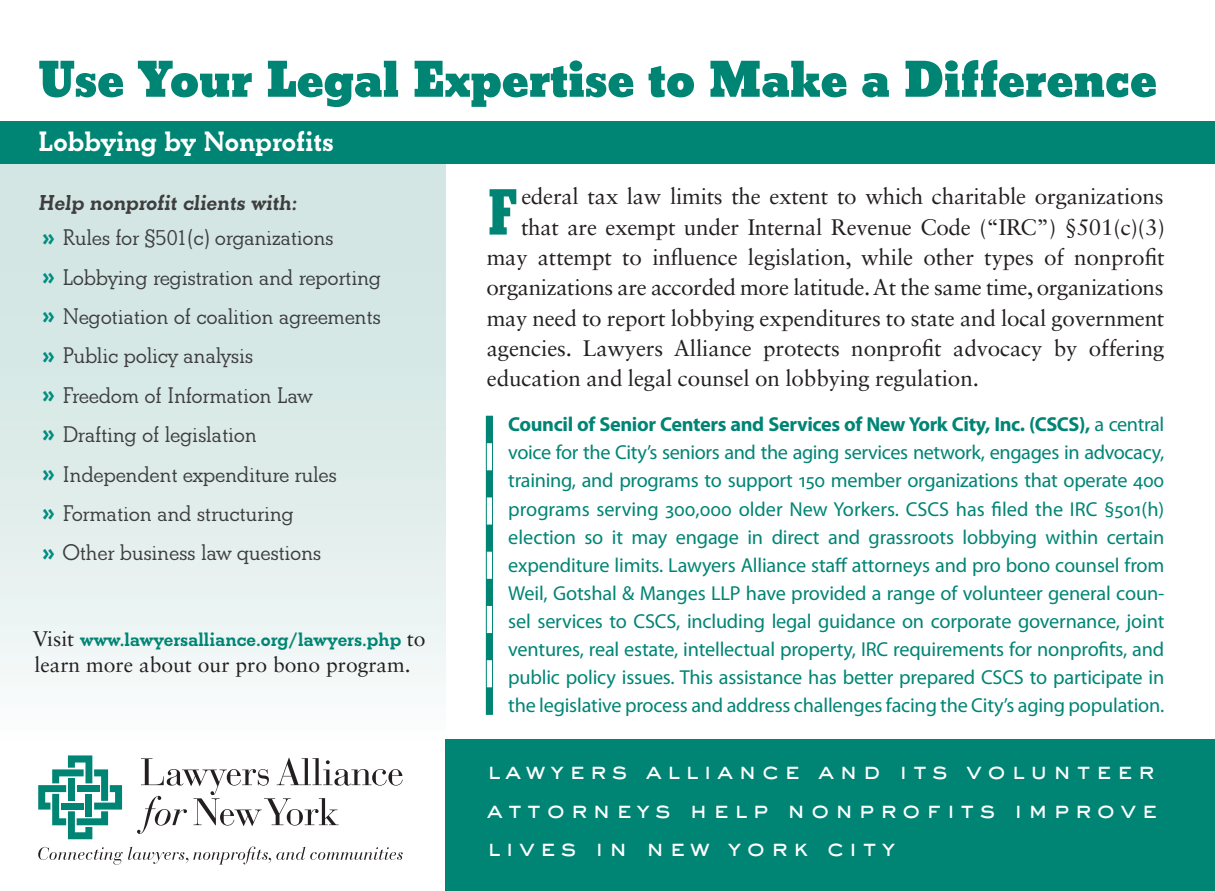
<style>
.page{position:relative;width:1215px;height:891px;background:#fff}
.page>*{position:absolute;margin:0;border:0;box-sizing:border-box;transform-origin:0 0}
.t1{font:700 condensed 67.95px "Beton EFOP";color:#008575}
.t2{font:800 54px "Beton EFOP";letter-spacing:.005em;color:#008575}
.t3{font:700 29.25px "Beton EFOP";color:#fff}
.t4{font:600 23.62px/39.4px "Beton EFOP";letter-spacing:-.015em;color:#3e3e3f}
.t5{font:500 23.62px/38.2px "Sackers Gothic Std";letter-spacing:.2em;color:#fff;text-align:justify}
.t6{font:22.5px "Sabon LT Std";letter-spacing:-.01em;color:#231f20}
.t7{font:700 22.5px "Beton EFOP";color:#3e3e3f}
.t8{font:21.15px "Sabon LT Std";color:#231f20}
.t9{font:20.25px/28.1px "Myriad Pro";letter-spacing:-.01em;color:#008575;text-align:justify}
.t10{font:700 20.25px "Beton EFOP";color:#008575}
.s1{font-family:"Stencil Std";font-weight:400;color:#008e80}
.s2{font-family:"Sabon LT Std";font-weight:400;font-size:21.15px;color:#231f20}
.s3{font-family:"Adobe Caslon Pro"}
.s4{font-weight:700}
</style>
<div class="page">
<div style="left:0;top:160px;width:446px;height:579px;background:linear-gradient(to bottom,#cbe2de,#f5f9f9)"></div>
<div style="left:0;top:122px;width:1215px;height:42px;background:#008575"></div>
<div style="left:446px;top:739px;width:769px;height:152px;background:#008575"></div>
<svg style="left:488px;top:418px;width:3px;height:295px"></svg>
<div style="left:486px;top:416px;width:7px;height:299px;border:1px solid #008575"></div>
<svg style="left:38px;top:755px;width:84px;height:84px"></svg>
<svg style="left:137px;top:758px;width:266px;height:76px"></svg>
<svg style="left:38px;top:846px;width:365px;height:19px"></svg>
<h2 class="t2" style="left:38px;top:47px;width:1120px">Use Your Legal Expertise to Make a Difference</h2>
<h3 class="t3" style="left:38px;top:125px;width:297px">Lobbying by Nonprofits</h3>
<p class="t7" style="left:38px;top:189px;width:263px">Help nonprofit clients with:</p>
<p class="t4" style="left:41px;top:218px;width:341px"><span class="s1">»</span> Rules for §501(c) organizations<br><span class="s1">»</span> Lobbying registration and reporting <span class="s1">»</span> Negotiation of coalition agreements <span class="s1">»</span> Public policy analysis<br><span class="s1">»</span> Freedom of Information Law<br><span class="s1">»</span> Drafting of legislation<br><span class="s1">»</span> Independent expenditure rules<br><span class="s1">»</span> Formation and structuring<br><span class="s1">»</span> Other business law questions</p>
<p class="t10" style="left:33px;top:628px;width:395px"><span class="s2">Visit</span> www.lawyersalliance.org/lawyers.php <span class="s2">to</span></p>
<p class="t8" style="left:35px;top:652px;width:378px">learn more about our pro bono program.</p>
<h1 class="t1" style="left:488px;top:175px;width:31px">F</h1>
<p class="t6" style="left:521px;top:183px;width:643px">ederal tax law limits the extent to which charitable organizations</p>
<p class="t6" style="left:521px;top:213px;width:645px">that are exempt under Internal Revenue Code (“IRC”) <span class="s3">§</span>501(c)(3)</p>
<p class="t6" style="left:487px;top:244px;width:679px">may attempt to influence legislation, while other types of nonprofit</p>
<p class="t6" style="left:487px;top:274px;width:678px">organizations are accorded more latitude. At the same time, organizations</p>
<p class="t6" style="left:487px;top:304px;width:679px">may need to report lobbying expenditures to state and local government</p>
<p class="t6" style="left:487px;top:335px;width:679px">agencies. Lawyers Alliance protects nonprofit advocacy by offering</p>
<p class="t6" style="left:487px;top:365px;width:494px">education and legal counsel on lobbying regulation.</p>
<p class="t9" style="left:508px;top:410px;width:658px"><span class="s4">Council of Senior Centers and Services of New York City, Inc. (CSCS),</span> a central voice for the City’s seniors and the aging services network, engages in advocacy, training, and programs to support 150 member organizations that operate 400 programs serving 300,000 older New Yorkers. CSCS has filed the IRC §501(h) election so it may engage in direct and grassroots lobbying within certain expenditure limits. Lawyers Alliance staff attorneys and pro bono counsel from Weil, Gotshal &amp; Manges LLP have provided a range of volunteer general coun&shy;sel services to CSCS, including legal guidance on corporate governance, joint ventures, real estate, intellectual property, IRC requirements for nonprofits, and public policy issues. This assistance has better prepared CSCS to participate in the legislative process and address challenges facing the City’s aging population.</p>
<p class="t5" style="left:487px;top:751px;width:672px">lawyers alliance and its volunteer attorneys help nonprofits improve lives in new york city</p>
</div>
